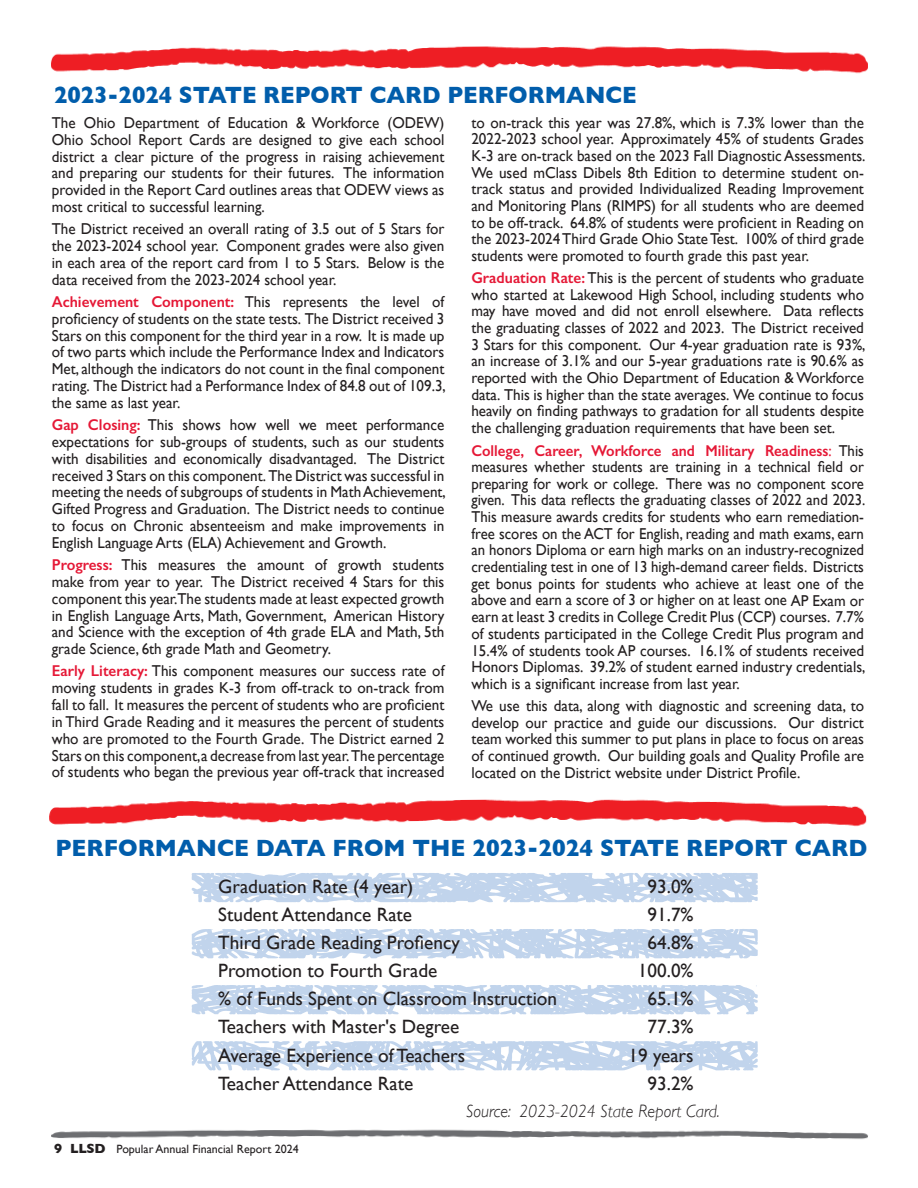
<style>
.page{position:relative;width:918px;height:1188px;background:#fff}
.page>*{position:absolute;margin:0;border:0;box-sizing:border-box;transform-origin:0 0}
.t1{font:700 24px "Gill Sans";color:#015dab;scale:.96 1}
.t2{font:700 24px "Gill Sans";color:#015dab;scale:.94 1}
.t3{font:19.2px "Gill Sans";color:#231f20}
.t4{font:italic 300 18px "Gill Sans";color:#231f20;scale:.96 1}
.t5{font:15.75px/16.8px "Gill Sans";color:#231f20;text-align:justify;scale:.96 1}
.t6{font:15.75px/16.6px "Gill Sans";color:#231f20;text-align:justify;scale:.94 1}
.t7{font:12px "Gill Sans";color:#231f20}
.s1{font-weight:600;color:#e51836}
.s2{color:#e51836}
.s3{font-weight:700;font-size:13.5px}
</style>
<div class="page">
<img style="left:51px;top:1129px;width:817px;height:10px">
<img style="left:51px;top:46px;width:817px;height:28px">
<img style="left:49px;top:799px;width:818px;height:28px">
<img style="left:191px;top:873px;width:567px;height:198px">
<h1 class="t2" style="left:54px;top:81px;width:622px">2023-2024 STATE REPORT CARD PERFORMANCE</h1>
<p class="t5" style="left:52px;top:114px;width:410px">The Ohio Department of Education &amp; Workforce (ODEW)<br>Ohio School Report Cards are designed to give each school district a clear picture of the progress in raising achievement and preparing our students for their futures. The information provided in the Report Card outlines areas that ODEW views as most critical to successful learning.</p>
<p class="t5" style="left:52px;top:221px;width:410px">The District received an overall rating of 3.5 out of 5 Stars for the 2023-2024 school year. Component grades were also given in each area of the report card from 1 to 5 Stars. Below is the data received from the 2023-2024 school year.</p>
<p class="t5" style="left:52px;top:293px;width:412px"><span class="s1">Achievement Component:</span> This represents the level of proficiency of students on the state tests. The District received 3<br>Stars on this component for the third year in a row. It is made up of two parts which include the Performance Index and Indicators Met, although the indicators do not count in the final component rating. The District had a Performance Index of 84.8 out of 109.3, the same as last year.</p>
<p class="t5" style="left:52px;top:416px;width:412px"><span class="s1">Gap Closing:</span> This shows how well we meet performance expectations for sub-groups of students, such as our students with disabilities and economically disadvantaged. The District received 3 Stars on this component. The District was successful in meeting the needs of subgroups of students in Math Achievement, Gifted Progress and Graduation. The District needs to continue to focus on Chronic absenteeism and make improvements in English Language Arts (ELA) Achievement and Growth.</p>
<p class="t5" style="left:52px;top:556px;width:410px"><span class="s1">Progress:</span> This measures the amount of growth students make from year to year. The District received 4 Stars for this component this year.The students made at least expected growth in English Language Arts, Math, Government, American History and Science with the exception of 4th grade ELA and Math, 5th grade Science, 6th grade Math and Geometry.</p>
<p class="t5" style="left:52px;top:663px;width:410px"><span class="s1">Early Literacy:</span> This component measures our success rate of moving students in grades K-3 from off-track to on-track from fall to fall. It measures the percent of students who are proficient in Third Grade Reading and it measures the percent of students who are promoted to the Fourth Grade. The District earned 2<br>Stars on this component, a decrease from last year. The percentage of students who began the previous year off-track that increased</p>
<p class="t5" style="left:471px;top:114px;width:412px">to on-track this year was 27.8%, which is 7.3% lower than the 2022-2023 school year. Approximately 45% of students Grades K-3 are on-track based on the 2023 Fall Diagnostic Assessments.<br>We used mClass Dibels 8th Edition to determine student on&shy;track status and provided Individualized Reading Improvement and Monitoring Plans (RIMPS) for all students who are deemed to be off-track. 64.8% of students were proficient in Reading on the 2023-2024 Third Grade Ohio State Test. 100% of third grade students were promoted to fourth grade this past year.</p>
<p class="t5" style="left:471px;top:269px;width:412px"><span class="s1">Graduation Rate:</span> This is the percent of students who graduate who started at Lakewood High School, including students who may have moved and did not enroll elsewhere. Data reflects the graduating classes of 2022 and 2023. The District received 3 Stars for this component. Our 4-year graduation rate is 93%, an increase of 3.1% and our 5-year graduations rate is 90.6% as reported with the Ohio Department of Education &amp; Workforce data. This is higher than the state averages. We continue to focus heavily on finding pathways to gradation for all students despite the challenging graduation requirements that have been set.</p>
<p class="t6" style="left:471px;top:442px;width:421px"><span class="s1">College, Career, Workforce and Military Readiness</span><span class="s2">:</span> This measures whether students are training in a technical field or preparing for work or college. There was no component score given. This data reflects the graduating classes of 2022 and 2023.<br>This measure awards credits for students who earn remediation&shy;free scores on the ACT for English, reading and math exams, earn an honors Diploma or earn high marks on an industry-recognized credentialing test in one of 13 high-demand career fields. Districts get bonus points for students who achieve at least one of the above and earn a score of 3 or higher on at least one AP Exam or earn at least 3 credits in College Credit Plus (CCP) courses. 7.7% of students participated in the College Credit Plus program and 15.4% of students took AP courses. 16.1% of students received Honors Diplomas. 39.2% of student earned industry credentials, which is a significant increase from last year.</p>
<p class="t5" style="left:471px;top:697px;width:410px">We use this data, along with diagnostic and screening data, to develop our practice and guide our discussions. Our district team worked this summer to put plans in place to focus on areas of continued growth. Our building goals and Quality Profile are located on the District website under District Profile.</p>
<h1 class="t1" style="left:56px;top:834px;width:847px">PERFORMANCE DATA FROM THE 2023-2024 STATE REPORT CARD</h1>
<p class="t3" style="left:218px;top:875px;width:197px">Graduation Rate (4 year)</p>
<p class="t3" style="left:648px;top:875px;width:48px">93.0%</p>
<p class="t3" style="left:218px;top:903px;width:195px">Student Attendance Rate</p>
<p class="t3" style="left:648px;top:903px;width:48px">91.7%</p>
<p class="t3" style="left:218px;top:931px;width:243px">Third Grade Reading Profiency</p>
<p class="t3" style="left:648px;top:931px;width:48px">64.8%</p>
<p class="t3" style="left:218px;top:960px;width:221px">Promotion to Fourth Grade</p>
<p class="t3" style="left:638px;top:960px;width:57px">100.0%</p>
<p class="t3" style="left:218px;top:988px;width:340px">% of Funds Spent on Classroom Instruction</p>
<p class="t3" style="left:648px;top:988px;width:48px">65.1%</p>
<p class="t3" style="left:218px;top:1016px;width:243px">Teachers with Master's Degree</p>
<p class="t3" style="left:648px;top:1016px;width:48px">77.3%</p>
<p class="t3" style="left:218px;top:1044px;width:248px">Average Experience of Teachers</p>
<p class="t3" style="left:629px;top:1044px;width:67px">19 years</p>
<p class="t3" style="left:218px;top:1072px;width:197px">Teacher Attendance Rate</p>
<p class="t3" style="left:648px;top:1072px;width:48px">93.2%</p>
<p class="t4" style="left:466px;top:1101px;width:266px">Source: 2023-2024 State Report Card.</p>
<p class="t7" style="left:54px;top:1142px;width:246px"><span class="s3">9 LLSD</span> Popular Annual Financial Report 2024</p>
</div>
